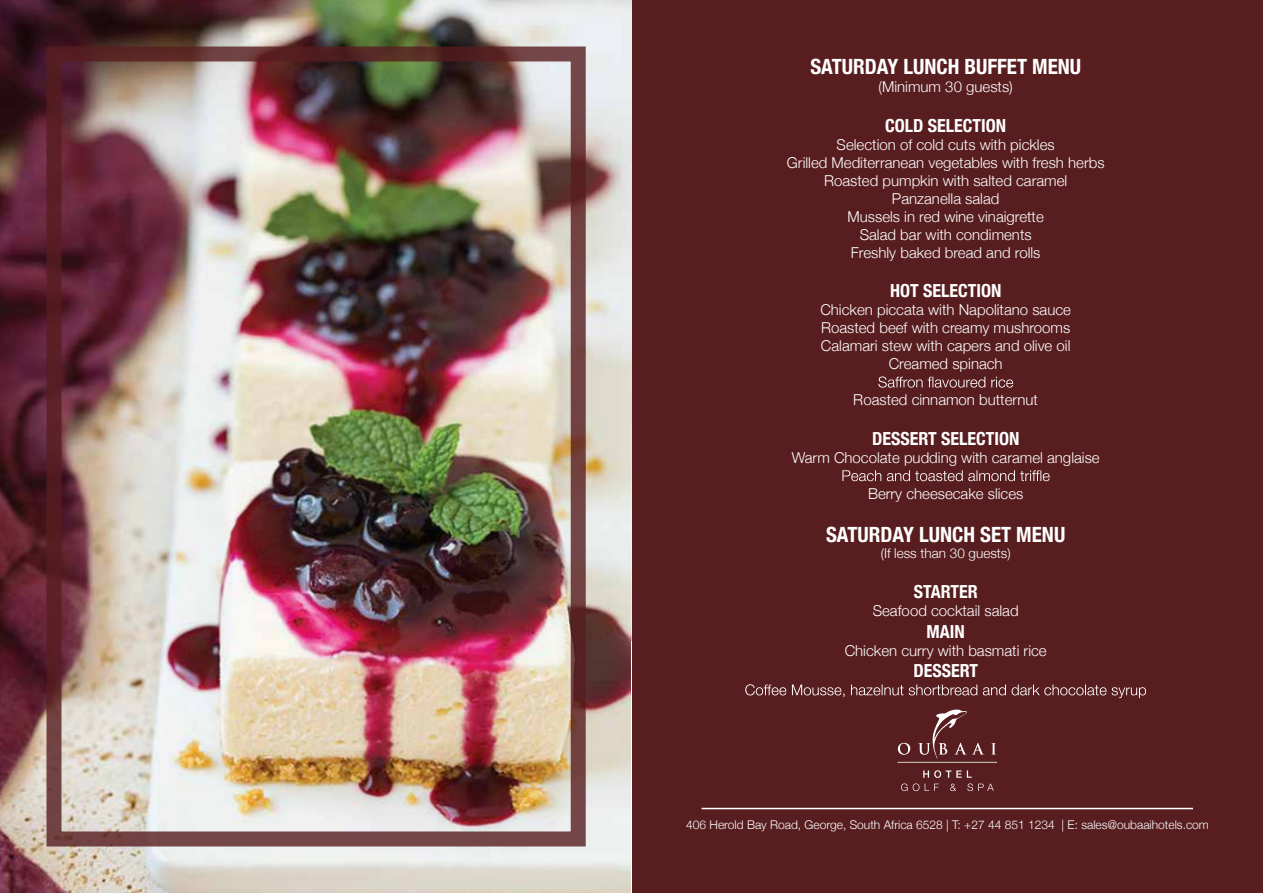
<style>
.page{position:relative;width:1263px;height:893px;background:#fff}
.page>*{position:absolute;margin:0;border:0;box-sizing:border-box;transform-origin:0 0}
.t1{font:700 condensed 21px "Helvetica Neue";color:#fff}
.t2{font:700 condensed 18px "Helvetica Neue";color:#fff}
.t3{font:300 15px/18px "Helvetica Neue";color:#fff;text-align:center}
.t4{font:300 13.5px "Helvetica Neue";color:#fff}
.t5{font:300 12px "Helvetica Neue";color:#fff}
</style>
<div class="page">
<img style="left:0;top:0;width:632px;height:893px">
<div style="left:632px;top:0;width:631px;height:893px;background:#571d1f"></div>
<div style="left:46px;top:46px;width:540px;height:800px;border:15px solid #571d1f"></div>
<hr style="left:701px;top:808px;width:492px;height:1px;background:#fff">
<svg style="left:901px;top:770px;width:93px;height:21px"></svg>
<svg style="left:898px;top:743px;width:12px;height:12px"></svg>
<svg style="left:991px;top:743px;width:5px;height:11px"></svg>
<div style="left:897px;top:762px;width:99px;height:1px;border:1px solid #bab4a9"></div>
<svg style="left:918px;top:709px;width:66px;height:49px"></svg>
<svg style="left:878px;top:376px;width:135px;height:12px"></svg>
<svg style="left:842px;top:470px;width:208px;height:11px"></svg>
<svg style="left:745px;top:684px;width:401px;height:14px"></svg>
<h1 class="t1" style="left:810px;top:49px;width:272px">SATURDAY LUNCH BUFFET MENU</h1>
<p class="t3" style="left:878px;top:77px;width:136px">(Minimum 30 guests)</p>
<p class="t2" style="left:885px;top:110px;width:122px">COLD SELECTION</p>
<p class="t3" style="left:787px;top:134px;width:319px">Selection of cold cuts with pickles<br>Grilled Mediterranean vegetables with fresh herbs<br>Roasted pumpkin with salted caramel<br>Panzanella salad<br>Mussels in red wine vinaigrette<br>Salad bar with condiments<br>Freshly baked bread and rolls</p>
<p class="t2" style="left:890px;top:276px;width:113px">HOT SELECTION</p>
<p class="t3" style="left:820px;top:300px;width:252px">Chicken piccata with Napolitano sauce<br>Roasted beef with creamy mushrooms<br>Calamari stew with capers and olive oil<br>Creamed spinach</p>
<p class="t3" style="left:853px;top:390px;width:186px">Roasted cinnamon butternut</p>
<p class="t2" style="left:872px;top:424px;width:149px">DESSERT SELECTION</p>
<p class="t3" style="left:792px;top:448px;width:309px">Warm Chocolate pudding with caramel anglaise</p>
<p class="t3" style="left:868px;top:484px;width:157px">Berry cheesecake slices</p>
<h1 class="t1" style="left:826px;top:517px;width:241px">SATURDAY LUNCH SET MENU</h1>
<p class="t4" style="left:881px;top:543px;width:131px">(If less than 30 guests)</p>
<p class="t2" style="left:914px;top:577px;width:66px">STARTER</p>
<p class="t3" style="left:873px;top:601px;width:147px">Seafood cocktail salad</p>
<p class="t2" style="left:926px;top:616px;width:40px">MAIN</p>
<p class="t3" style="left:845px;top:640px;width:203px">Chicken curry with basmati rice</p>
<p class="t2" style="left:913px;top:656px;width:66px">DESSERT</p>
<p class="t5" style="left:686px;top:815px;width:524px">406 Herold Bay Road, George, South Africa 6528 | T: +27 44 851 1234 | E: sales@oubaaihotels.com</p>
</div>
